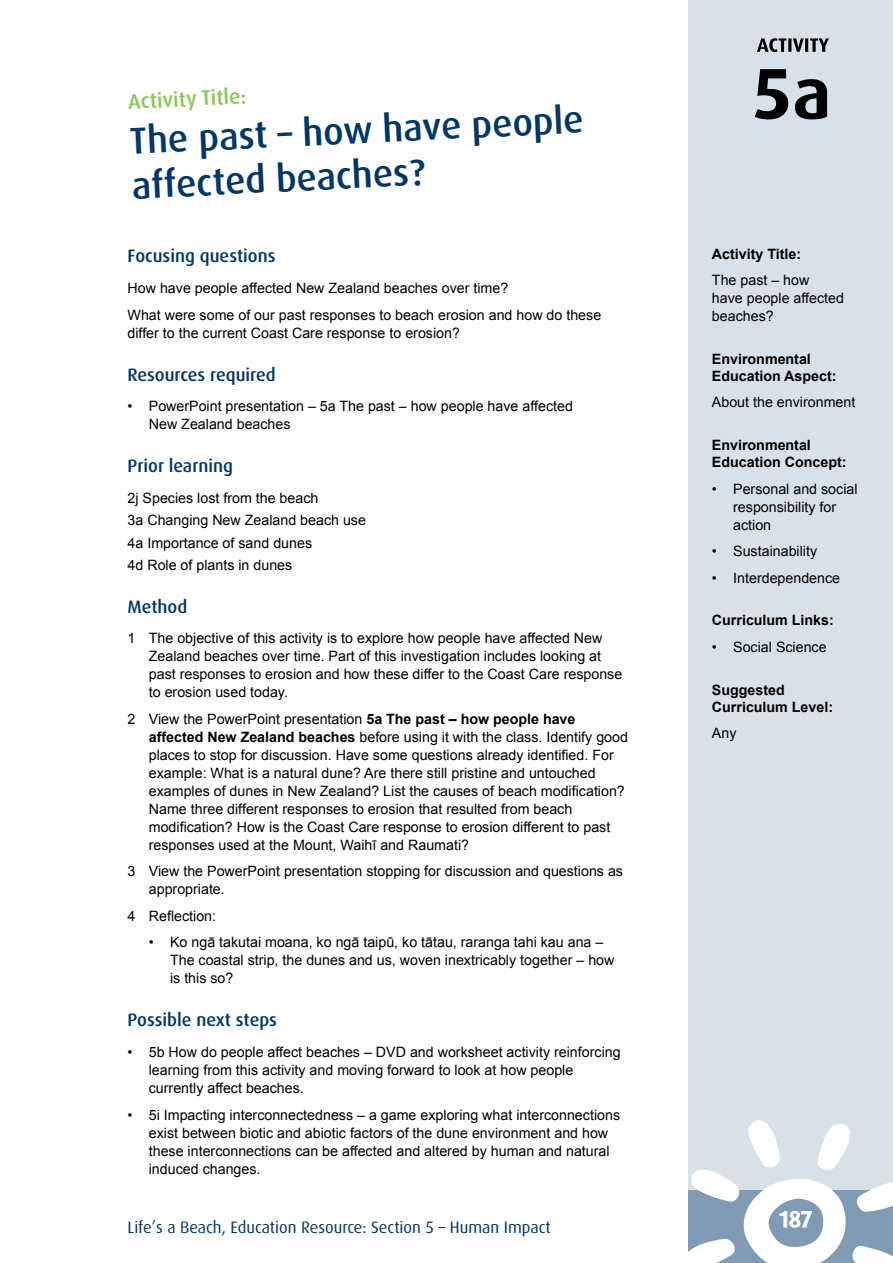
<style>
.page{position:relative;width:893px;height:1263px;background:#fff}
.page>*{position:absolute;margin:0;border:0;box-sizing:border-box;transform-origin:0 0}
.t1{font:700 72px "Dax";color:#000}
.t2{font:500 37.5px/44.5px "Dax Pro";color:#003767}
.t3{font:500 22.5px "Dax Pro";color:#fff}
.t4{font:500 21px "Dax Pro";color:#88c755}
.t5{font:500 18px "Dax Pro";color:#003767}
.t6{font:16.5px "Dax";color:#003767}
.t7{font:14.25px/18px "Arial";color:#000}
.t8{font:700 14.25px/17.1px "Arial";color:#000}
.s1{font-weight:700}
</style>
<div class="page">
<div style="left:688px;top:0;width:205px;height:1263px;background:#d9e1e8"></div>
<svg style="left:688px;top:1120px;width:205px;height:143px"></svg>
<svg style="left:757px;top:38px;width:72px;height:14px"></svg>
<h3 class="t4" style="left:127px;top:88px;width:120px;rotate:-3deg">Activity Title:</h3>
<h2 class="t2" style="left:128px;top:120px;width:456px;rotate:-3deg">The past – how have people affected beaches?</h2>
<p class="t5" style="left:128px;top:245px;width:149px">Focusing questions</p>
<p class="t7" style="left:128px;top:275px;width:475px;line-height:26.5px">How have people affected New Zealand beaches over time?<br>What were some of our past responses to beach erosion and how do these</p>
<p class="t7" style="left:128px;top:324px;width:334px">differ to the current Coast Care response to erosion?</p>
<p class="t5" style="left:128px;top:363px;width:150px">Resources required</p>
<p class="t7" style="left:149px;top:397px;width:426px;text-indent:-21px">• PowerPoint presentation – 5a The past – how people have affected<br>New Zealand beaches</p>
<p class="t5" style="left:128px;top:454px;width:107px">Prior learning</p>
<p class="t7" style="left:128px;top:487px;width:240px;line-height:22.2px">2j Species lost from the beach<br>3a Changing New Zealand beach use<br>4a Importance of sand dunes<br>4d Role of plants in dunes</p>
<p class="t5" style="left:128px;top:595px;width:61px">Method</p>
<p class="t7" style="left:149px;top:629px;width:475px;text-indent:-21px">1 The objective of this activity is to explore how people have affected New Zealand beaches over time. Part of this investigation includes looking at past responses to erosion and how these differ to the Coast Care response to erosion used today.</p>
<p class="t7" style="left:149px;top:710px;width:481px;text-indent:-21px">2 View the PowerPoint presentation <span class="s1">5a The past – how people have affected New Zealand beaches</span> before using it with the class. Identify good places to stop for discussion. Have some questions already identified. For example: What is a natural dune? Are there still pristine and untouched examples of dunes in New Zealand? List the causes of beach modification?<br>Name three different responses to erosion that resulted from beach modification? How is the Coast Care response to erosion different to past responses used at the Mount, Waihī and Raumati?</p>
<p class="t7" style="left:149px;top:862px;width:476px;text-indent:-21px">3 View the PowerPoint presentation stopping for discussion and questions as appropriate.</p>
<p class="t7" style="left:128px;top:907px;width:90px">4 Reflection:</p>
<p class="t7" style="left:170px;top:933px;width:446px;text-indent:-21px">• Ko ngā takutai moana, ko ngā taipū, ko tātau, raranga tahi kau ana –<br>The coastal strip, the dunes and us, woven inextricably together – how is this so?</p>
<p class="t5" style="left:128px;top:1008px;width:151px">Possible next steps</p>
<p class="t7" style="left:149px;top:1043px;width:473px;text-indent:-21px">• 5b How do people affect beaches – DVD and worksheet activity reinforcing learning from this activity and moving forward to look at how people currently affect beaches.</p>
<p class="t7" style="left:149px;top:1106px;width:473px;text-indent:-21px">• 5i Impacting interconnectedness – a game exploring what interconnections exist between biotic and abiotic factors of the dune environment and how these interconnections can be affected and altered by human and natural induced changes.</p>
<p class="t6" style="left:128px;top:1218px;width:425px">Life’s a Beach, Education Resource: Section 5 – Human Impact</p>
<h1 class="t1" style="left:752px;top:53px;width:81px">5a</h1>
<p class="t8" style="left:712px;top:245px;width:91px">Activity Title:</p>
<p class="t7" style="left:712px;top:271px;width:134px">The past – how<br>have people affected beaches?</p>
<p class="t8" style="left:712px;top:351px;width:126px">Environmental<br>Education Aspect:</p>
<p class="t7" style="left:712px;top:393px;width:145px">About the environment</p>
<p class="t8" style="left:712px;top:437px;width:136px">Environmental<br>Education Concept:</p>
<p class="t7" style="left:733px;top:480px;width:126px;text-indent:-21px">• Personal and social responsibility for action</p>
<p class="t7" style="left:712px;top:542px;width:107px">• Sustainability</p>
<p class="t7" style="left:712px;top:569px;width:130px">• Interdependence</p>
<p class="t8" style="left:712px;top:612px;width:123px">Curriculum Links:</p>
<p class="t7" style="left:712px;top:638px;width:116px">• Social Science</p>
<p class="t8" style="left:712px;top:681px;width:123px">Suggested<br>Curriculum Level:</p>
<p class="t7" style="left:712px;top:724px;width:26px">Any</p>
<h3 class="t3" style="left:779px;top:1205px;width:34px">187</h3>
</div>
